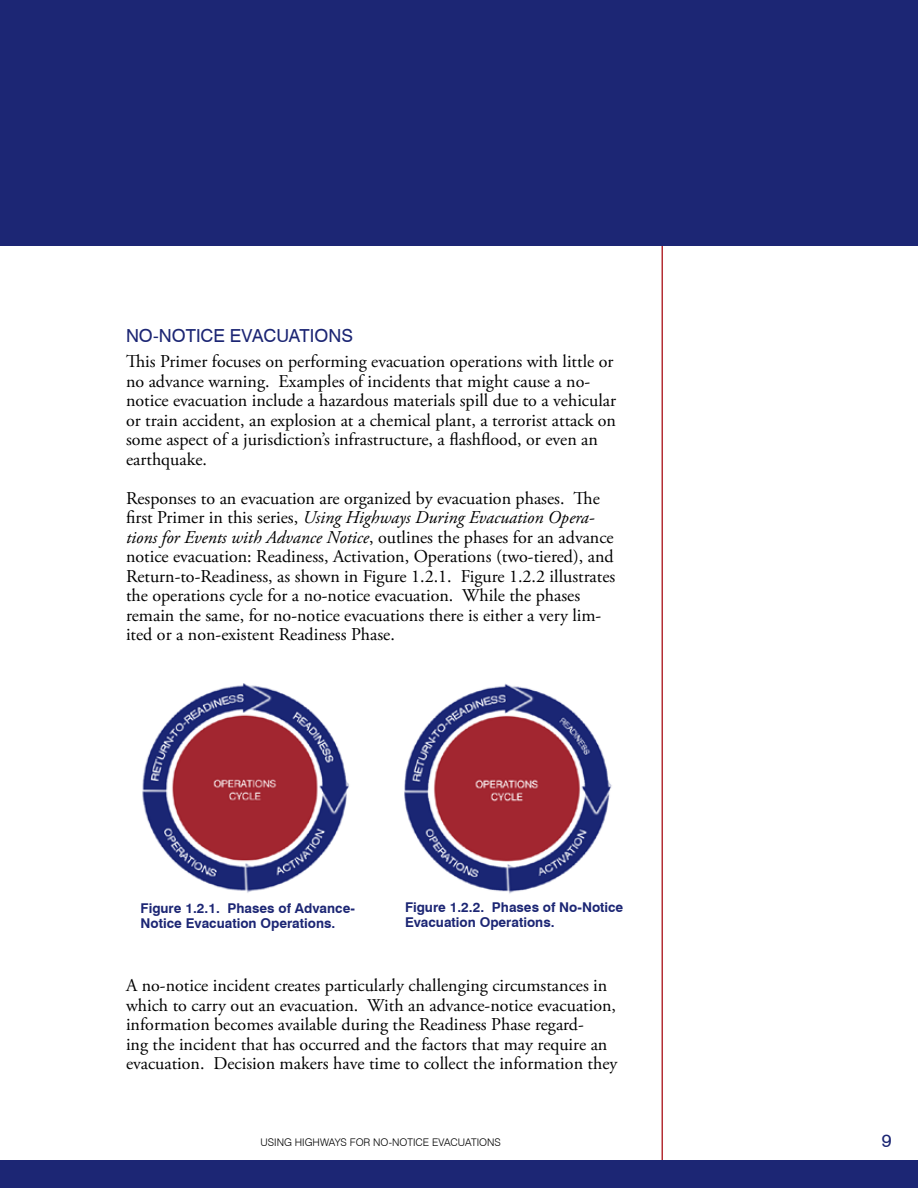
<style>
.page{position:relative;width:918px;height:1188px;background:#fff}
.page>*{position:absolute;margin:0;border:0;box-sizing:border-box;transform-origin:0 0}
.t1{font:18px/19.5px "Adobe Garamond Pro";color:#000}
.t2{font:18px "Swiss 721 BT";color:#1c2674}
.t3{font:700 13.5px/15px "Swiss 721 BT";color:#1c2674}
.t4{font:300 10.5px "Swiss 721 BT";color:#000}
.s1{font-style:italic}
</style>
<div class="page">
<hr style="left:662px;top:144px;width:1px;height:1044px;background:#b42e34">
<img style="left:142px;top:683px;width:207px;height:210px">
<img style="left:404px;top:683px;width:208px;height:211px">
<div style="left:0;top:0;width:918px;height:246px;background:#1c2674"></div>
<div style="left:0;top:1161px;width:918px;height:27px;background:#1c2674"></div>
<p class="t2" style="left:126px;top:323px;width:229px">NO-NOTICE EVACUATIONS</p>
<p class="t1" style="left:126px;top:352px;width:492px">This Primer focuses on performing evacuation operations with little or no advance warning. Examples of incidents that might cause a no&shy;notice evacuation include a hazardous materials spill due to a vehicular or train accident, an explosion at a chemical plant, a terrorist attack on some aspect of a jurisdiction’s infrastructure, a flashflood, or even an earthquake.</p>
<p class="t1" style="left:126px;top:489px;width:491px">Responses to an evacuation are organized by evacuation phases. The first Primer in this series, <span class="s1">Using Highways During Evacuation Opera&shy;tions for Events with Advance Notice</span>, outlines the phases for an advance notice evacuation: Readiness, Activation, Operations (two-tiered), and Return-to-Readiness, as shown in Figure 1.2.1. Figure 1.2.2 illustrates the operations cycle for a no-notice evacuation. While the phases remain the same, for no-notice evacuations there is either a very lim&shy;ited or a non-existent Readiness Phase.</p>
<p class="t3" style="left:141px;top:900px;width:216px">Figure 1.2.1. Phases of Advance-<br>Notice Evacuation Operations.</p>
<p class="t3" style="left:405px;top:899px;width:220px">Figure 1.2.2. Phases of No-Notice<br>Evacuation Operations.</p>
<p class="t1" style="left:126px;top:976px;width:493px">A no-notice incident creates particularly challenging circumstances in which to carry out an evacuation. With an advance-notice evacuation, information becomes available during the Readiness Phase regard-<br>ing the incident that has occurred and the factors that may require an evacuation. Decision makers have time to collect the information they</p>
<p class="t4" style="left:261px;top:1136px;width:242px">USING HIGHWAYS FOR NO-NOTICE EVACUATIONS</p>
<p class="t2" style="left:882px;top:1128px;width:11px">9</p>
</div>
